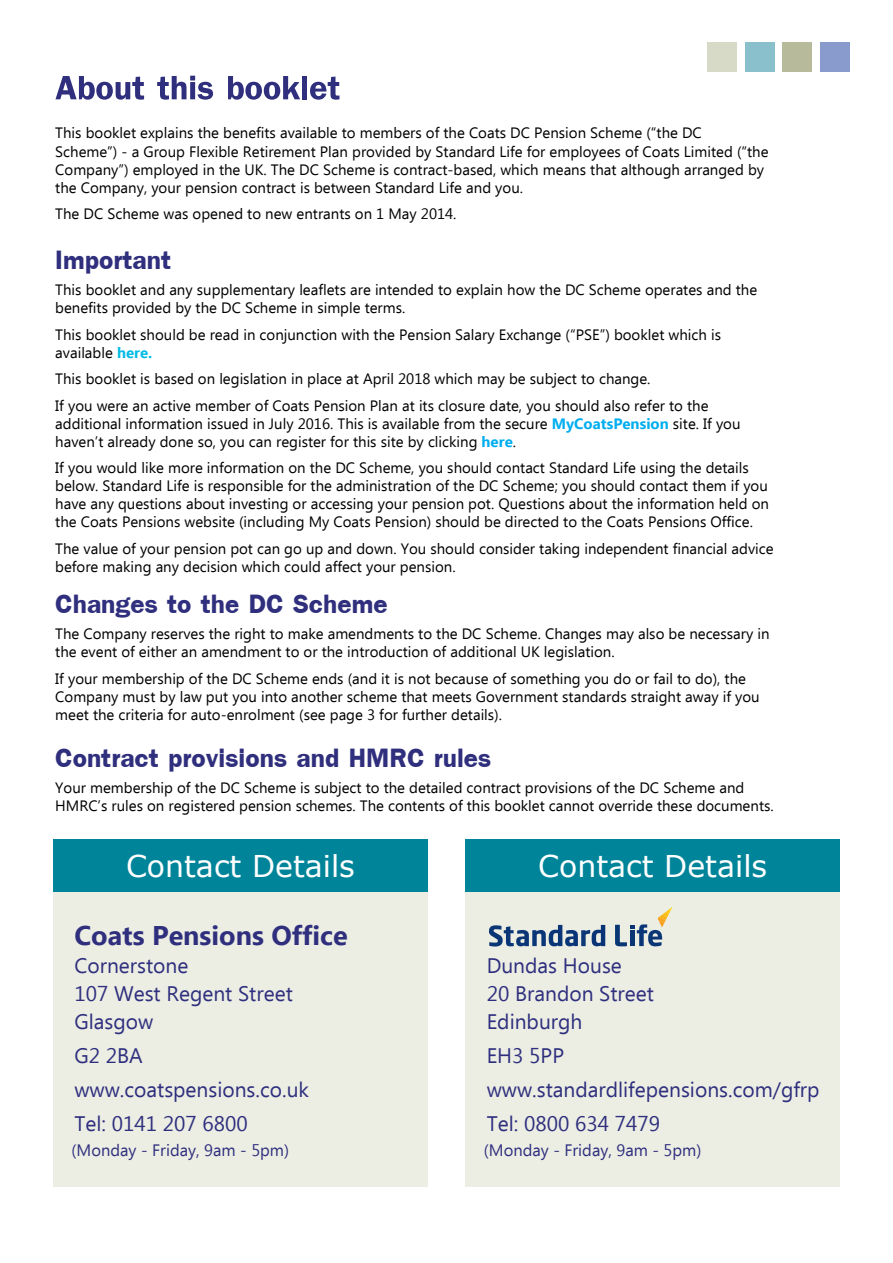
<style>
.page{position:relative;width:893px;height:1263px;background:#fff}
.page>*{position:absolute;margin:0;border:0;box-sizing:border-box;transform-origin:0 0}
.t1{font:54px "Freesia UPC Bold";color:#2f2f7e}
.t2{font:42px "Freesia UPC Bold";color:#2f2f7e}
.t3{font:30px "MS Reference Sans Serif";color:#fff}
.t4{font:700 27px "Ebrima";color:#2f2f7e}
.t5{font:21px/28px "Ebrima";color:#2f2f7e}
.t6{font:16.5px "Ebrima";color:#2f2f7e}
.t7{font:15px/18px "Ebrima";color:#000}
.s1{font-weight:700;color:#03bbe5}
.s2{font-weight:700;color:#00aeef}
</style>
<div class="page">
<div style="left:707px;top:43px;width:30px;height:29px;background:#d7dac7"></div>
<div style="left:745px;top:43px;width:29px;height:29px;background:#8abfcc"></div>
<div style="left:782px;top:43px;width:30px;height:29px;background:#b7bb9b"></div>
<div style="left:820px;top:43px;width:30px;height:29px;background:#899bcd"></div>
<div style="left:465px;top:881px;width:375px;height:306px;background:#eceee4"></div>
<div style="left:466px;top:839px;width:374px;height:52px;background:#008499"></div>
<svg style="left:489px;top:925px;width:116px;height:22px"></svg>
<svg style="left:615px;top:907px;width:58px;height:40px"></svg>
<div style="left:53px;top:881px;width:374px;height:306px;background:#eceee4"></div>
<div style="left:53px;top:839px;width:375px;height:52px;background:#008499"></div>
<h1 class="t1" style="left:55px;top:49px;width:287px">About this booklet</h1>
<p class="t7" style="left:55px;top:125px;width:715px">This booklet explains the benefits available to members of the Coats DC Pension Scheme (“the DC<br>Scheme”) - a Group Flexible Retirement Plan provided by Standard Life for employees of Coats Limited (“the Company”) employed in the UK. The DC Scheme is contract-based, which means that although arranged by the Company, your pension contract is between Standard Life and you.</p>
<p class="t7" style="left:55px;top:206px;width:403px">The DC Scheme was opened to new entrants on 1 May 2014.</p>
<h2 class="t2" style="left:55px;top:229px;width:117px">Important</h2>
<p class="t7" style="left:55px;top:282px;width:703px">This booklet and any supplementary leaflets are intended to explain how the DC Scheme operates and the benefits provided by the DC Scheme in simple terms.</p>
<p class="t7" style="left:55px;top:327px;width:667px">This booklet should be read in conjunction with the Pension Salary Exchange (“PSE”) booklet which is available <span class="s1">here.</span></p>
<p class="t7" style="left:55px;top:367px;width:655px;line-height:26.5px">This booklet is based on legislation in place at April 2018 which may be subject to change.<br>If you were an active member of Coats Pension Plan at its closure date, you should also refer to the</p>
<p class="t7" style="left:55px;top:416px;width:687px">additional information issued in July 2016. This is available from the secure <span class="s2">MyCoatsPension</span> site. If you haven’t already done so, you can register for this site by clicking <span class="s2">here</span>.</p>
<p class="t7" style="left:55px;top:460px;width:715px">If you would like more information on the DC Scheme, you should contact Standard Life using the details below. Standard Life is responsible for the administration of the DC Scheme; you should contact them if you have any questions about investing or accessing your pension pot. Questions about the information held on the Coats Pensions website (including My Coats Pension) should be directed to the Coats Pensions Office.</p>
<p class="t7" style="left:55px;top:541px;width:720px">The value of your pension pot can go up and down. You should consider taking independent financial advice before making any decision which could affect your pension.</p>
<h2 class="t2" style="left:55px;top:573px;width:334px">Changes to the DC Scheme</h2>
<p class="t7" style="left:55px;top:626px;width:716px">The Company reserves the right to make amendments to the DC Scheme. Changes may also be necessary in the event of either an amendment to or the introduction of additional UK legislation.</p>
<p class="t7" style="left:55px;top:670px;width:706px">If your membership of the DC Scheme ends (and it is not because of something you do or fail to do), the<br>Company must by law put you into another scheme that meets Government standards straight away if you meet the criteria for auto-enrolment (see page 3 for further details).</p>
<h2 class="t2" style="left:55px;top:727px;width:438px">Contract provisions and HMRC rules</h2>
<p class="t7" style="left:55px;top:780px;width:720px">Your membership of the DC Scheme is subject to the detailed contract provisions of the DC Scheme and<br>HMRC’s rules on registered pension schemes. The contents of this booklet cannot override these documents.</p>
<h3 class="t3" style="left:126px;top:846px;width:230px">Contact Details</h3>
<h3 class="t4" style="left:74px;top:916px;width:275px">Coats Pensions Office</h3>
<h3 class="t5" style="left:74px;top:953px;width:220px">Cornerstone<br>107 West Regent Street<br>Glasgow</h3>
<h3 class="t5" style="left:74px;top:1040px;width:236px;line-height:33.8px">G2 2BA www.coatspensions.co.uk<br>Tel: 0141 207 6800</h3>
<p class="t6" style="left:72px;top:1138px;width:219px">(Monday - Friday, 9am - 5pm)</p>
<h3 class="t3" style="left:538px;top:846px;width:230px">Contact Details</h3>
<h3 class="t5" style="left:487px;top:953px;width:169px">Dundas House<br>20 Brandon Street<br>Edinburgh</h3>
<h3 class="t5" style="left:487px;top:1040px;width:334px;line-height:33.8px">EH3 5PP www.standardlifepensions.com/gfrp<br>Tel: 0800 634 7479</h3>
<p class="t6" style="left:484px;top:1138px;width:219px">(Monday - Friday, 9am - 5pm)</p>
</div>
